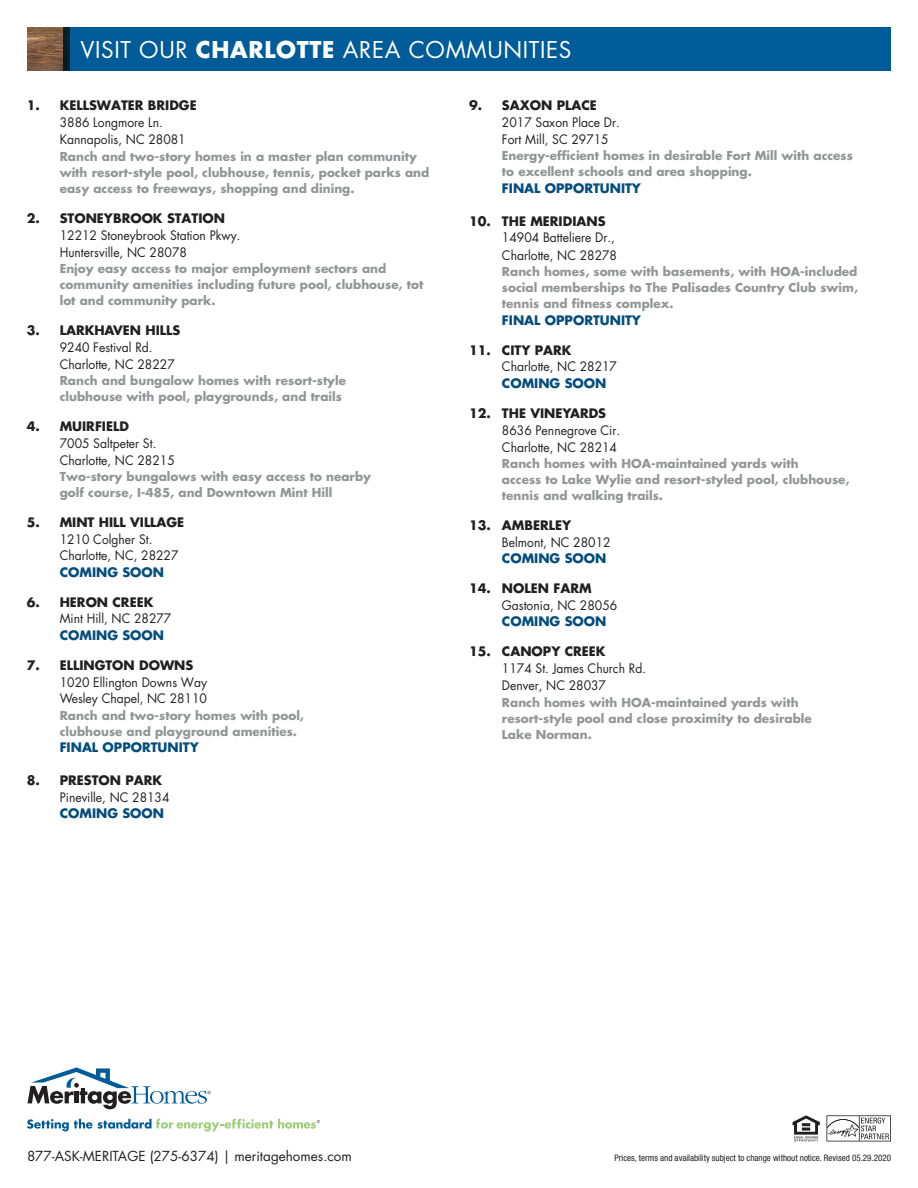
<style>
.page{position:relative;width:918px;height:1188px;background:#fff}
.page>*{position:absolute;margin:0;border:0;box-sizing:border-box;transform-origin:0 0}
.t1{font:22.5px "Futura Std";letter-spacing:.03em;color:#fff}
.t2{font:13.5px "Futura Std";color:#231f20}
.t3{font:12.75px/16.5px "Futura Std";color:#231f20;scale:.95 1}
.t4{font:700 12.75px "Futura Std";color:#044d7c}
.t5{font:700 12px/16px "Futura Std";color:#939598}
.t6{font:condensed 9px "Helvetica Neue LT Std";color:#231f20}
.s1{font-weight:700}
.s2{font-weight:700;color:#044d7c}
</style>
<div class="page">
<div style="left:63px;top:27px;width:828px;height:43px;background:#005c98"></div>
<img style="left:27px;top:27px;width:43px;height:43px">
<svg style="left:793px;top:1115px;width:27px;height:26px"></svg>
<svg style="left:826px;top:1115px;width:65px;height:27px"></svg>
<svg style="left:28px;top:1067px;width:183px;height:42px"></svg>
<svg style="left:27px;top:1119px;width:293px;height:12px"></svg>
<h1 class="t1" style="left:80px;top:35px;width:493px">VISIT OUR <span class="s1">CHARLOTTE</span> AREA COMMUNITIES</h1>
<p class="t3" style="left:60px;top:97px;width:146px;line-height:17px;text-indent:-33px"><span class="s1">1. KELLSWATER BRIDGE<br></span>3886 Longmore Ln.<br>Kannapolis, NC 28081</p>
<p class="t5" style="left:60px;top:148px;width:371px">Ranch and two-story homes in a master plan community with resort-style pool, clubhouse, tennis, pocket parks and easy access to freeways, shopping and dining.</p>
<p class="t3" style="left:60px;top:210px;width:192px;line-height:17px;text-indent:-33px"><span class="s1">2. STONEYBROOK STATION<br></span>12212 Stoneybrook Station Pkwy.<br>Huntersville, NC 28078</p>
<p class="t5" style="left:60px;top:261px;width:365px">Enjoy easy access to major employment sectors and community amenities including future pool, clubhouse, tot lot and community park.</p>
<p class="t3" style="left:60px;top:322px;width:128px;text-indent:-33px"><span class="s1">3. LARKHAVEN HILLS<br></span>9240 Festival Rd.<br>Charlotte, NC 28227</p>
<p class="t5" style="left:60px;top:373px;width:288px">Ranch and bungalow homes with resort-style clubhouse with pool, playgrounds, and trails</p>
<p class="t3" style="left:60px;top:418px;width:123px;text-indent:-33px"><span class="s1">4. MUIRFIELD<br></span>7005 Saltpeter St.<br>Charlotte, NC 28215</p>
<p class="t5" style="left:60px;top:469px;width:313px">Two-story bungalows with easy access to nearby golf course, I-485, and Downtown Mint Hill</p>
<p class="t3" style="left:60px;top:515px;width:133px;text-indent:-33px"><span class="s1">5. MINT HILL VILLAGE<br></span>1210 Colgher St.<br>Charlotte, NC, 28227<br><span class="s2">COMING SOON</span></p>
<p class="t3" style="left:60px;top:594px;width:119px;text-indent:-33px"><span class="s1">6. HERON CREEK<br></span>Mint Hill, NC 28277<br><span class="s2">COMING SOON</span></p>
<p class="t3" style="left:60px;top:657px;width:157px;text-indent:-33px"><span class="s1">7. ELLINGTON DOWNS<br></span>1020 Ellington Downs Way<br>Wesley Chapel, NC 28110</p>
<p class="t5" style="left:60px;top:707px;width:246px">Ranch and two-story homes with pool, clubhouse and playground amenities.</p>
<p class="t4" style="left:60px;top:739px;width:141px">FINAL OPPORTUNITY</p>
<p class="t3" style="left:60px;top:773px;width:117px;text-indent:-33px"><span class="s1">8. PRESTON PARK<br></span>Pineville, NC 28134<br><span class="s2">COMING SOON</span></p>
<p class="t3" style="left:502px;top:97px;width:126px;text-indent:-33px"><span class="s1">9. SAXON PLACE<br></span>2017 Saxon Place Dr.<br>Fort Mill, SC 29715</p>
<p class="t5" style="left:502px;top:148px;width:352px">Energy-efficient homes in desirable Fort Mill with access to excellent schools and area shopping.</p>
<p class="t4" style="left:502px;top:180px;width:141px">FINAL OPPORTUNITY</p>
<p class="t3" style="left:502px;top:213px;width:123px;text-indent:-33px"><span class="s1">10. THE MERIDIANS<br></span>14904 Batteliere Dr.,<br>Charlotte, NC 28278</p>
<p class="t5" style="left:502px;top:263px;width:358px;text-align:justify">Ranch homes, some with basements, with HOA-included social memberships to The Palisades Country Club swim, tennis and fitness complex.</p>
<p class="t4" style="left:502px;top:312px;width:141px">FINAL OPPORTUNITY</p>
<p class="t3" style="left:502px;top:342px;width:123px;text-indent:-33px"><span class="s1">11. CITY PARK<br></span>Charlotte, NC 28217<br><span class="s2">COMING SOON</span></p>
<p class="t3" style="left:502px;top:405px;width:126px;line-height:17px;text-indent:-33px"><span class="s1">12. THE VINEYARDS<br></span>8636 Pennegrove Cir.<br>Charlotte, NC 28214</p>
<p class="t5" style="left:502px;top:456px;width:349px">Ranch homes with HOA-maintained yards with<br>access to Lake Wylie and resort-styled pool, clubhouse, tennis and walking trails.</p>
<p class="t3" style="left:502px;top:518px;width:116px;text-indent:-33px"><span class="s1">13. AMBERLEY<br></span>Belmont, NC 28012<br><span class="s2">COMING SOON</span></p>
<p class="t3" style="left:502px;top:581px;width:123px;text-indent:-33px"><span class="s1">14. NOLEN FARM<br></span>Gastonia, NC 28056<br><span class="s2">COMING SOON</span></p>
<p class="t3" style="left:502px;top:643px;width:153px;line-height:17px;text-indent:-33px"><span class="s1">15. CANOPY CREEK<br></span>1174 St. James Church Rd.<br>Denver, NC 28037</p>
<p class="t5" style="left:502px;top:694px;width:311px">Ranch homes with HOA-maintained yards with resort-style pool and close proximity to desirable<br>Lake Norman.</p>
<p class="t2" style="left:27px;top:1147px;width:326px">877-ASK-MERITAGE (275-6374) | meritagehomes.com</p>
<p class="t6" style="left:615px;top:1153px;width:278px">Prices, terms and availability subject to change without notice. Revised 05.29.2020</p>
</div>
